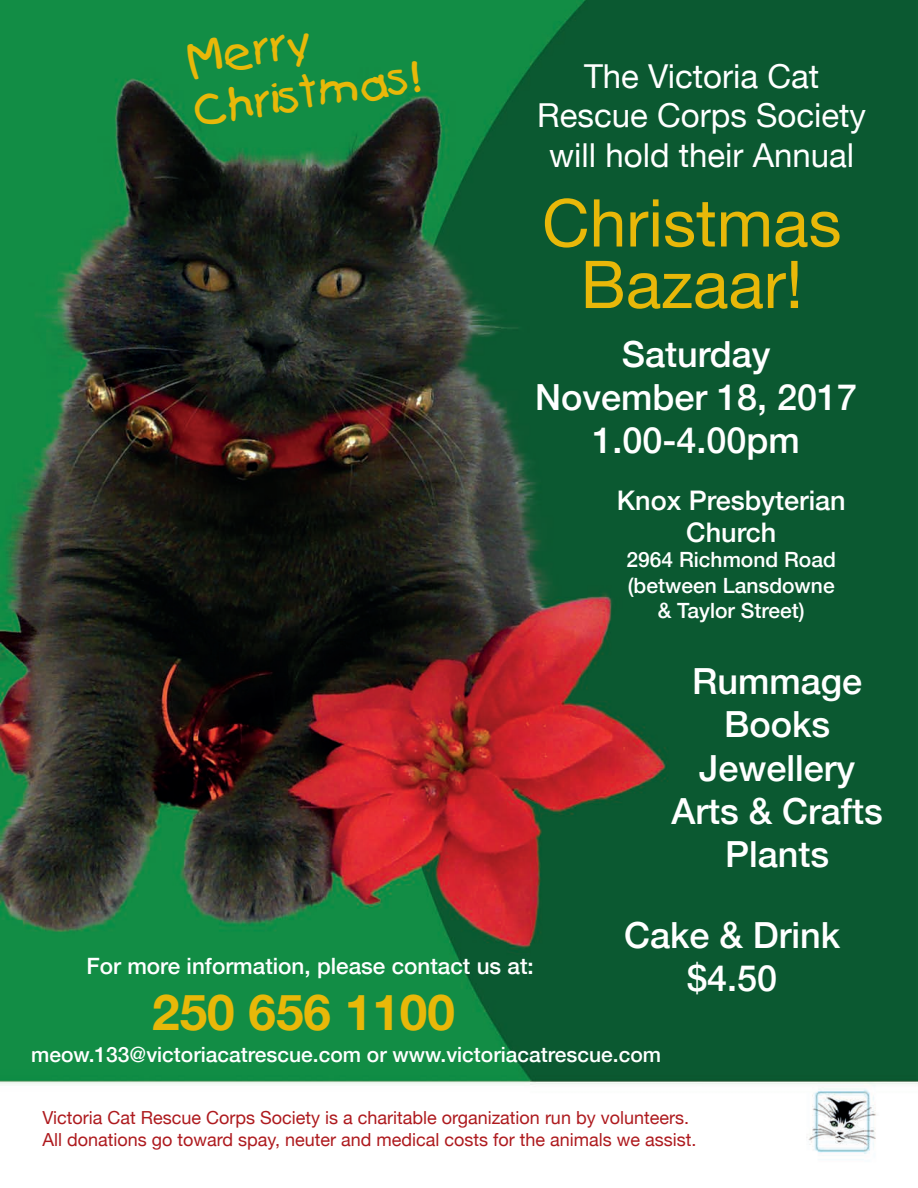
<style>
.page{position:relative;width:918px;height:1188px;background:#fff}
.page>*{position:absolute;margin:0;border:0;box-sizing:border-box;transform-origin:0 0}
.t1{font:66px "Helvetica Neue";color:#e8b809}
.t2{font:700 49.5px "Helvetica Neue";color:#e8b809}
.t3{font:43.5px "Kids Plain";color:#e8b809}
.t4{font:500 36px "Helvetica Neue";color:#fff}
.t5{font:33px/39.6px "Helvetica Neue";color:#fff;text-align:center}
.t6{font:500 27px "Helvetica Neue";color:#fff}
.t7{font:500 22.5px "Helvetica Neue";color:#fff}
.t8{font:500 21px/25.2px "Helvetica Neue";color:#fff;text-align:center}
.t9{font:18px "Helvetica Neue";color:#ae1a1e}
</style>
<div class="page">
<img style="left:0;top:0;width:918px;height:1154px">
<p class="t3" style="left:182px;top:33px;width:129px;rotate:-9deg">Merry</p>
<p class="t3" style="left:190px;top:85px;width:230px;rotate:-9deg">Christmas!</p>
<p class="t5" style="left:584px;top:58px;width:237px">The Victoria Cat</p>
<p class="t5" style="left:537px;top:98px;width:330px">Rescue Corps Society will hold their Annual</p>
<p class="t1" style="left:542px;top:175px;width:301px">Christmas</p>
<p class="t1" style="left:581px;top:237px;width:224px">Bazaar!</p>
<p class="t4" style="left:622px;top:325px;width:150px">Saturday</p>
<p class="t4" style="left:535px;top:368px;width:324px">November 18, 2017</p>
<p class="t4" style="left:592px;top:411px;width:209px">1.00-4.00pm</p>
<p class="t6" style="left:617px;top:478px;width:231px">Knox Presbyterian</p>
<p class="t6" style="left:686px;top:511px;width:92px">Church</p>
<p class="t8" style="left:627px;top:546px;width:211px">2964 Richmond Road</p>
<p class="t8" style="left:628px;top:571px;width:208px">(between Lansdowne &amp; Taylor Street)</p>
<p class="t4" style="left:692px;top:652px;width:172px">Rummage</p>
<p class="t4" style="left:724px;top:696px;width:108px">Books</p>
<p class="t4" style="left:699px;top:739px;width:158px">Jewellery</p>
<p class="t4" style="left:671px;top:782px;width:213px">Arts &amp; Crafts</p>
<p class="t4" style="left:725px;top:825px;width:106px">Plants</p>
<p class="t7" style="left:87px;top:948px;width:449px">For more information, please contact us at:</p>
<p class="t2" style="left:152px;top:974px;width:304px">250 656 1100</p>
<p class="t4" style="left:624px;top:906px;width:218px">Cake &amp; Drink</p>
<p class="t4" style="left:687px;top:949px;width:92px">$4.50</p>
<p class="t8" style="left:31px;top:1040px;width:632px">meow.133@victoriacatrescue.com or www.victoriacatrescue.com</p>
<p class="t9" style="left:43px;top:1105px;width:648px">Victoria Cat Rescue Corps Society is a charitable organization run by volunteers.</p>
<p class="t9" style="left:43px;top:1127px;width:656px">All donations go toward spay, neuter and medical costs for the animals we assist.</p>
</div>
